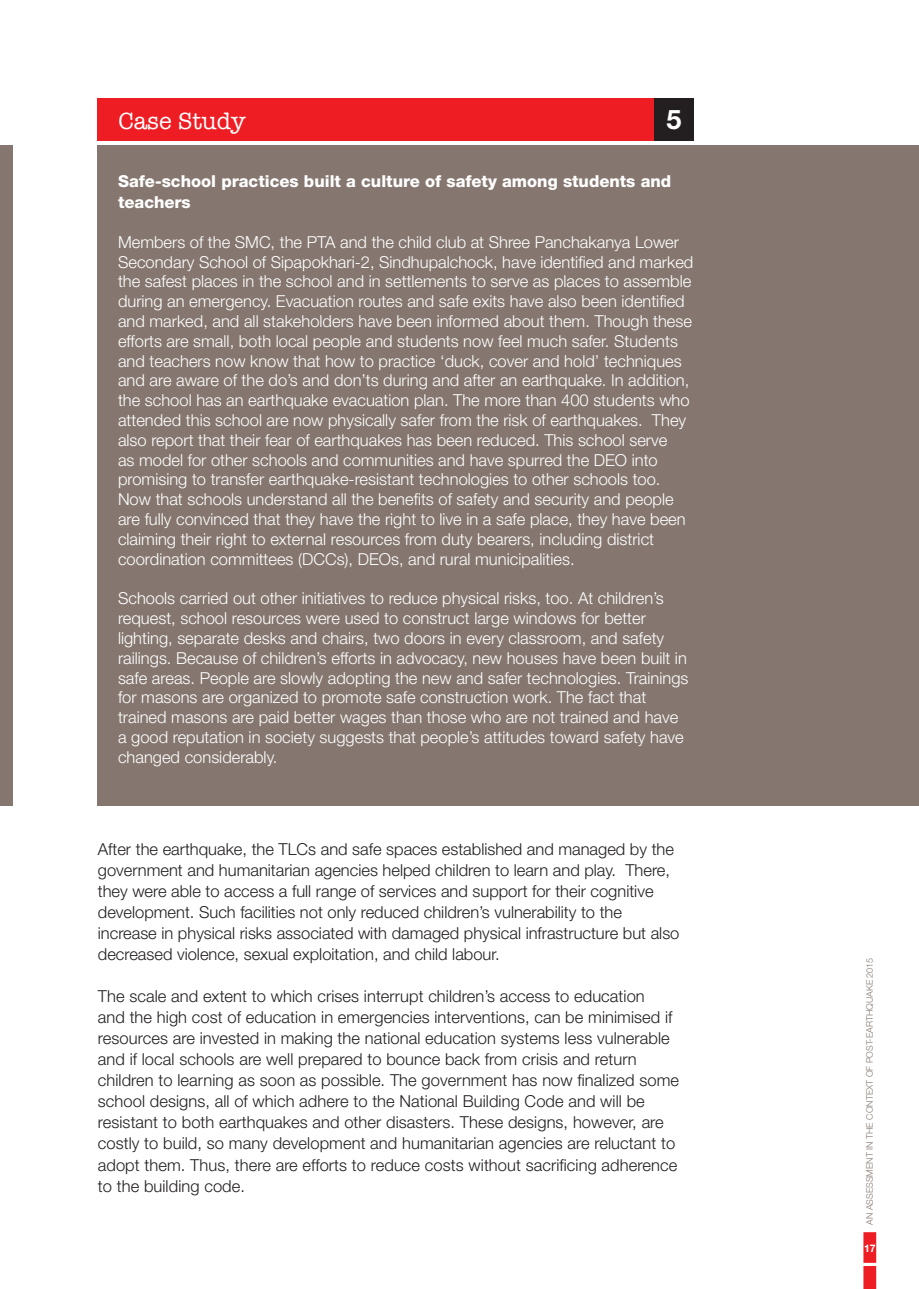
<style>
.page{position:relative;width:919px;height:1289px;background:#fff}
.page>*{position:absolute;margin:0;border:0;box-sizing:border-box;transform-origin:0 0}
.t1{font:700 27px "Helvetica Neue";color:#fff}
.t2{font:24px "American Typewriter";color:#fff}
.t3{font:300 16.5px/19.8px "Helvetica Neue";color:#fff}
.t4{font:300 16.5px/21px "Helvetica Neue";letter-spacing:.005em;color:#231f20}
.t5{font:800 16.5px/21px "Helvetica Neue";color:#fff}
.t6{font:700 10.5px "Helvetica Neue";color:#fff}
.t7{font:300 9px "Helvetica Neue";color:#85776f}
</style>
<div class="page">
<div style="left:863px;top:1232px;width:13px;height:30px;background:#ee1d23;border:2px solid #ee1d23"></div>
<div style="left:864px;top:1266px;width:11px;height:22px;background:#ee1d23"></div>
<div style="left:863px;top:1265px;width:13px;height:23px;border:2px solid #ee1d23"></div>
<div style="left:0;top:145px;width:13px;height:661px;background:#85776f"></div>
<div style="left:98px;top:145px;width:820px;height:661px;background:#85776f"></div>
<div style="left:98px;top:98px;width:573px;height:42px;background:#ee1d23"></div>
<div style="left:654px;top:98px;width:39px;height:42px;background:#231f20"></div>
<h2 class="t2" style="left:118px;top:108px;width:129px">Case Study</h2>
<h1 class="t1" style="left:666px;top:102px;width:17px">5</h1>
<p class="t5" style="left:118px;top:171px;width:554px">Safe-school practices built a culture of safety among students and teachers</p>
<p class="t3" style="left:118px;top:232px;width:577px">Members of the SMC, the PTA and the child club at Shree Panchakanya Lower Secondary School of Sipapokhari-2, Sindhupalchock, have identified and marked the safest places in the school and in settlements to serve as places to assemble during an emergency. Evacuation routes and safe exits have also been identified and marked, and all stakeholders have been informed about them. Though these efforts are small, both local people and students now feel much safer. Students and teachers now know that how to practice ‘duck, cover and hold’ techniques and are aware of the do’s and don’ts during and after an earthquake. In addition, the school has an earthquake evacuation plan. The more than 400 students who attended this school are now physically safer from the risk of earthquakes. They also report that their fear of earthquakes has been reduced. This school serve<br>as model for other schools and communities and have spurred the DEO into promising to transfer earthquake-resistant technologies to other schools too.<br>Now that schools understand all the benefits of safety and security and people are fully convinced that they have the right to live in a safe place, they have been claiming their right to external resources from duty bearers, including district coordination committees (DCCs), DEOs, and rural municipalities.</p>
<p class="t3" style="left:118px;top:588px;width:572px">Schools carried out other initiatives to reduce physical risks, too. At children’s request, school resources were used to construct large windows for better lighting, separate desks and chairs, two doors in every classroom, and safety railings. Because of children’s efforts in advocacy, new houses have been built in safe areas. People are slowly adopting the new and safer technologies. Trainings for masons are organized to promote safe construction work. The fact that trained masons are paid better wages than those who are not trained and have a good reputation in society suggests that people’s attitudes toward safety have changed considerably.</p>
<p class="t4" style="left:98px;top:838px;width:583px">After the earthquake, the TLCs and safe spaces established and managed by the government and humanitarian agencies helped children to learn and play. There, they were able to access a full range of services and support for their cognitive development. Such facilities not only reduced children’s vulnerability to the increase in physical risks associated with damaged physical infrastructure but also decreased violence, sexual exploitation, and child labour.</p>
<p class="t4" style="left:98px;top:985px;width:582px">The scale and extent to which crises interrupt children’s access to education<br>and the high cost of education in emergencies interventions, can be minimised if resources are invested in making the national education systems less vulnerable and if local schools are well prepared to bounce back from crisis and return children to learning as soon as possible. The government has now finalized some school designs, all of which adhere to the National Building Code and will be resistant to both earthquakes and other disasters. These designs, however, are costly to build, so many development and humanitarian agencies are reluctant to adopt them. Thus, there are efforts to reduce costs without sacrificing adherence to the building code.</p>
<p class="t7" style="left:864px;top:1224px;width:269px;rotate:-90deg">AN ASSESSMENT IN THE CONTEXT OF POST-EARTHQUAKE 2015</p>
<p class="t6" style="left:863px;top:1241px;width:13px">17</p>
</div>
